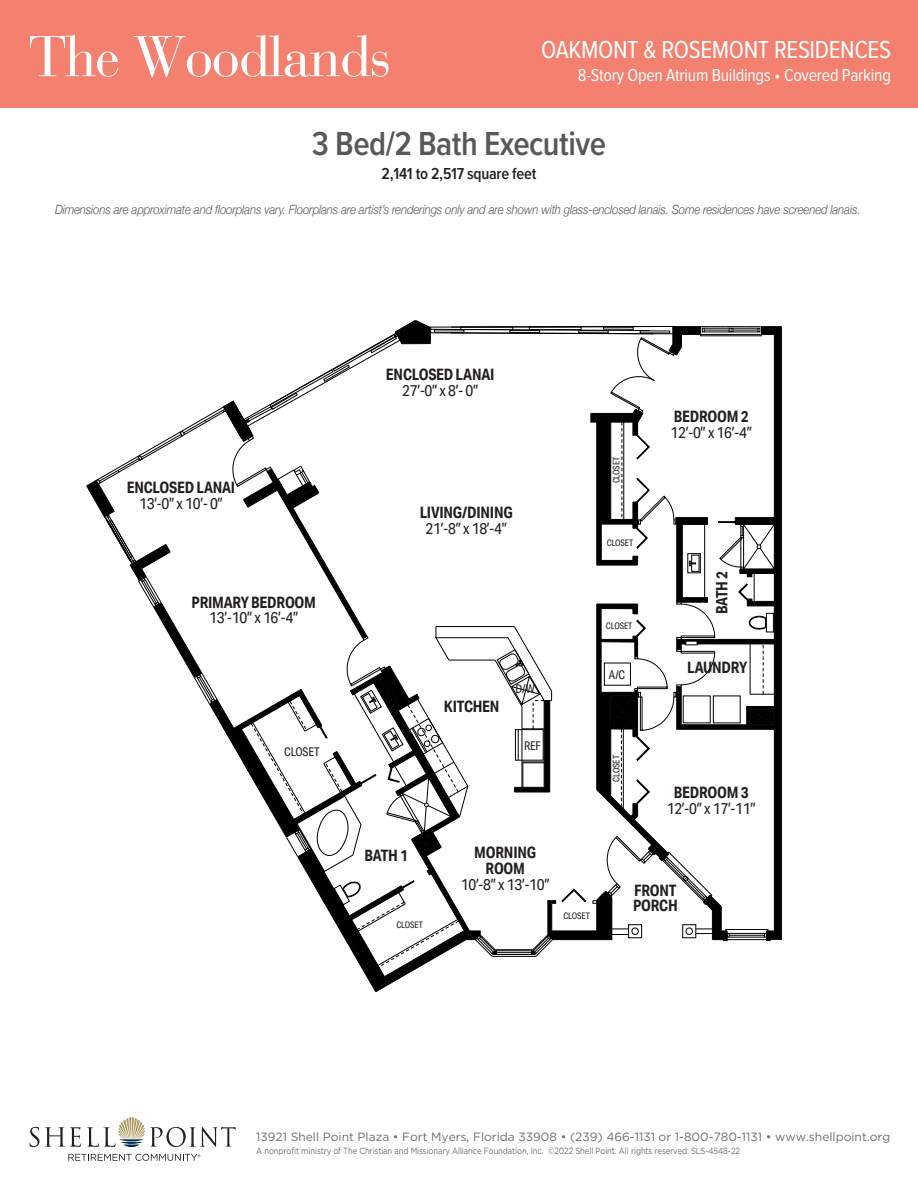
<style>
.page{position:relative;width:918px;height:1188px;background:#fff}
.page>*{position:absolute;margin:0;border:0;box-sizing:border-box;transform-origin:0 0}
.t1{font:57px "Bauer Bodoni";letter-spacing:-.03em;color:#fff}
.Floorplan_Heading{font:600 34.5px "Proxima Nova Cond";letter-spacing:-.015em;color:#57585a}
.t2{font:25.5px "Proxima Nova Cond";letter-spacing:-.015em;color:#fff}
.t3{font:18px "Proxima Nova Cond";letter-spacing:-.015em;color:#fff}
.t4{font:600 16.5px "Proxima Nova Cond";letter-spacing:-.015em;color:#231f20}
.Headings_HN_25{font:700 15.75px/15.8px "Aktiv Grotesk Cd";letter-spacing:-.015em;color:#231f20;text-align:center}
.Headings_HN_25-2{font:15.75px "Aktiv Grotesk Cd";letter-spacing:-.015em;color:#231f20}
.Headings_HN_25-3{font:italic 300 12.75px "Helvetica Neue";letter-spacing:-.015em;color:#57585a;scale:.9 1}
.t5{font:12px "Gotham";color:#6c6d70}
.Headings_HN_25-4{font:12px "Aktiv Grotesk Cd";letter-spacing:-.015em;color:#231f20}
.t6{font:9px "Gotham";letter-spacing:-.01em;color:#6c6d70;scale:.85 1}
.Headings_HN_25-5{font:9px "Aktiv Grotesk Cd";letter-spacing:-.015em;color:#231f20}
</style>
<div class="page">
<svg style="left:68px;top:1154px;width:132px;height:7px"></svg>
<svg style="left:30px;top:1127px;width:9px;height:20px"></svg>
<svg style="left:45px;top:1127px;width:36px;height:20px"></svg>
<svg style="left:87px;top:1117px;width:149px;height:30px"></svg>
<div style="left:0;top:0;width:918px;height:108px;background:#f4806f"></div>
<svg style="left:86px;top:320px;width:696px;height:672px"></svg>
<p class="t1" style="left:28px;top:23px;width:364px">The Woodlands</p>
<p class="t2" style="left:541px;top:31px;width:351px">OAKMONT &amp; ROSEMONT RESIDENCES</p>
<p class="t3" style="left:578px;top:62px;width:315px">8-Story Open Atrium Buildings • Covered Parking</p>
<p class="Floorplan_Heading" style="left:312px;top:118px;width:296px">3 Bed/2 Bath Executive</p>
<p class="t4" style="left:382px;top:161px;width:156px">2,141 to 2,517 square feet</p>
<p class="Headings_HN_25-3" style="left:55px;top:199px;width:896px">Dimensions are approximate and floorplans vary. Floorplans are artist’s renderings only and are shown with glass-enclosed lanais. Some residences have screened lanais.</p>
<p class="Headings_HN_25" style="left:127px;top:480px;width:110px">ENCLOSED LANAI</p>
<p class="Headings_HN_25-2" style="left:139px;top:494px;width:85px">13′-0″ x 10′- 0″</p>
<p class="Headings_HN_25" style="left:192px;top:594px;width:126px">PRIMARY BEDROOM</p>
<p class="Headings_HN_25-2" style="left:209px;top:608px;width:90px">13′-10″ x 16′-4″</p>
<p class="Headings_HN_25-4" style="left:284px;top:745px;width:37px">CLOSET</p>
<p class="Headings_HN_25" style="left:386px;top:366px;width:110px">ENCLOSED LANAI</p>
<p class="Headings_HN_25-2" style="left:402px;top:381px;width:78px">27′-0″ x 8′- 0″</p>
<p class="Headings_HN_25" style="left:420px;top:505px;width:95px">LIVING/DINING</p>
<p class="Headings_HN_25-2" style="left:426px;top:519px;width:83px">21′-8″ x 18′-4″</p>
<p class="Headings_HN_25" style="left:444px;top:698px;width:57px">KITCHEN</p>
<p class="Headings_HN_25-4" style="left:516px;top:682px;width:21px">D/W</p>
<p class="Headings_HN_25-4" style="left:524px;top:739px;width:18px">REF</p>
<p class="Headings_HN_25" style="left:364px;top:847px;width:45px">BATH 1</p>
<p class="Headings_HN_25-5" style="left:396px;top:919px;width:28px">CLOSET</p>
<p class="Headings_HN_25" style="left:474px;top:844px;width:63px">MORNING<br>ROOM</p>
<p class="Headings_HN_25-2" style="left:461px;top:875px;width:90px">10′-8″ x 13′-10″</p>
<p class="Headings_HN_25-5" style="left:563px;top:910px;width:28px">CLOSET</p>
<p class="Headings_HN_25-5" style="left:611px;top:483px;width:28px;rotate:-90deg">CLOSET</p>
<p class="Headings_HN_25-5" style="left:607px;top:538px;width:28px">CLOSET</p>
<p class="Headings_HN_25-5" style="left:606px;top:620px;width:28px">CLOSET</p>
<p class="Headings_HN_25-4" style="left:609px;top:667px;width:18px">A/C</p>
<p class="Headings_HN_25-5" style="left:611px;top:782px;width:28px;rotate:-90deg">CLOSET</p>
<p class="Headings_HN_25" style="left:674px;top:408px;width:76px">BEDROOM 2</p>
<p class="Headings_HN_25-2" style="left:671px;top:423px;width:83px">12′-0″ x 16′-4″</p>
<p class="Headings_HN_25" style="left:714px;top:614px;width:45px;rotate:-90deg">BATH 2</p>
<p class="Headings_HN_25" style="left:687px;top:659px;width:62px">LAUNDRY</p>
<p class="Headings_HN_25" style="left:674px;top:785px;width:76px">BEDROOM 3</p>
<p class="Headings_HN_25-2" style="left:667px;top:799px;width:90px">12′-0″ x 17′-11″</p>
<p class="Headings_HN_25" style="left:634px;top:882px;width:44px">FRONT</p>
<p class="Headings_HN_25" style="left:633px;top:898px;width:46px">PORCH</p>
<p class="t5" style="left:256px;top:1129px;width:636px">13921 Shell Point Plaza • Fort Myers, Florida 33908 • (239) 466-1131 or 1-800-780-1131 • www.shellpoint.org</p>
<p class="t6" style="left:256px;top:1145px;width:571px">A nonprofit ministry of The Christian and Missionary Alliance Foundation, Inc. ©2022 Shell Point. All rights reserved. SLS-4548-22</p>
</div>
